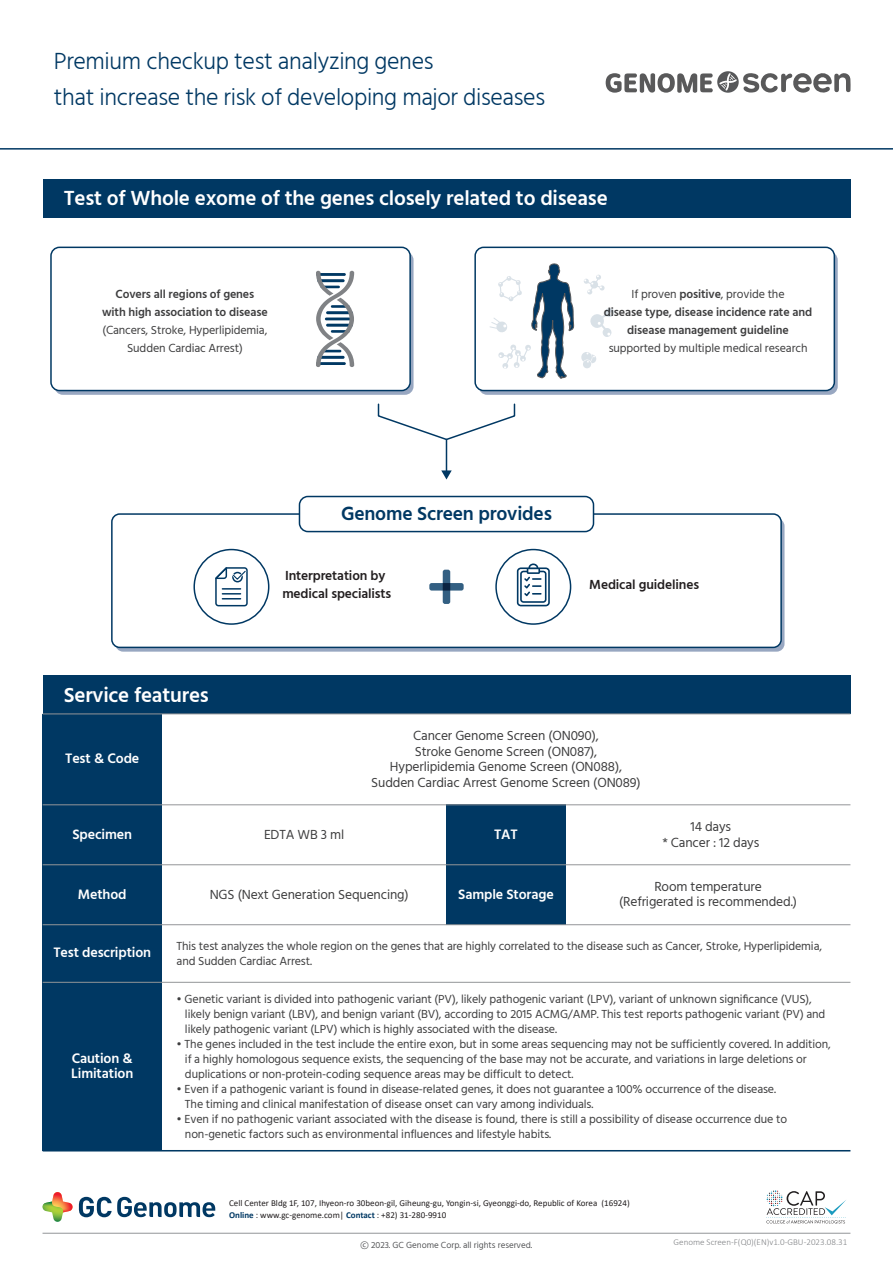
<style>
.page{position:relative;width:893px;height:1263px;background:#fff}
.page>*{position:absolute;margin:0;border:0;box-sizing:border-box;transform-origin:0 0}
.t1{font:300 24px/36.6px "Hind";letter-spacing:-.015em;color:#003863}
.t2{font:600 21px "Hind";letter-spacing:-.01em;color:#fff}
.t3{font:600 19.5px "Hind";letter-spacing:-.01em;color:#003863}
.t4{font:600 14.1px/15.5px "Hind";letter-spacing:-.01em;color:#fff}
.t5{font:13.5px/15.5px "Hind";letter-spacing:-.01em;color:#3e3e3f;text-align:center}
.t6{font:600 13.5px/18px "Hind";letter-spacing:-.01em;color:#231f20}
.t7{font:12px/15px "Hind";letter-spacing:-.01em;color:#3e3e3f}
.t8{font:600 12px/18px "Hind";letter-spacing:-.01em;color:#3e3e3f;text-align:center}
.t9{font:9px/12px "Calibri";color:#231f20}
.t10{font:300 9px "Calibri";color:#808285}
.t11{font:9px "Hind";color:#57585a}
.s1{font-weight:400}
.s2{font-weight:700;color:#003863}
.s3{font-family:"SD Gothic Neoa d Rg"}
</style>
<div class="page">
<div style="left:115px;top:518px;width:669px;height:134px;background:linear-gradient(to right,#8d9fba,#8d9fba);border-radius:8px"></div>
<div style="left:54px;top:252px;width:360px;height:143px;background:linear-gradient(to right,#9aa9c2,#97a6c0);border-radius:9px"></div>
<div style="left:479px;top:252px;width:359px;height:143px;background:linear-gradient(to right,#99a8c2,#97a6c0);border-radius:9px"></div>
<div style="left:112px;top:514px;width:669px;height:133px;background:#fff;border-radius:8px"></div>
<div style="left:111px;top:513px;width:671px;height:135px;border:2px solid #003863;border-radius:8px"></div>
<div style="left:299px;top:496px;width:294px;height:36px;background:#fff;border-radius:9px"></div>
<div style="left:299px;top:496px;width:295px;height:36px;border:2px solid #003863;border-radius:9px"></div>
<div style="left:51px;top:247px;width:359px;height:144px;background:#fff;border-radius:9px"></div>
<div style="left:50px;top:247px;width:361px;height:144px;border:2px solid #003863;border-radius:9px"></div>
<div style="left:475px;top:247px;width:359px;height:144px;background:#fff;border-radius:9px"></div>
<div style="left:474px;top:247px;width:361px;height:144px;border:2px solid #003863;border-radius:9px"></div>
<div style="left:43px;top:676px;width:807px;height:38px;background:#003863"></div>
<div style="left:43px;top:714px;width:119px;height:437px;background:#003863"></div>
<div style="left:446px;top:805px;width:120px;height:120px;background:#003863"></div>
<hr style="left:43px;top:1150px;width:807px;height:1px;background:#003863">
<hr style="left:43px;top:804px;width:807px;height:1px;background:#939598">
<hr style="left:43px;top:864px;width:807px;height:1px;background:#939598">
<hr style="left:43px;top:924px;width:807px;height:1px;background:#939598">
<hr style="left:43px;top:714px;width:807px;height:1px;background:#939598">
<hr style="left:43px;top:982px;width:807px;height:1px;background:#939598">
<div style="left:43px;top:180px;width:807px;height:38px;background:#003863"></div>
<hr style="left:0;top:148px;width:893px;height:2px;background:#003863">
<svg style="left:766px;top:1190px;width:80px;height:33px"></svg>
<svg style="left:79px;top:1197px;width:136px;height:20px"></svg>
<svg style="left:43px;top:1192px;width:30px;height:30px"></svg>
<hr style="left:43px;top:1233px;width:807px;height:1px;background:#939598">
<svg style="left:606px;top:71px;width:245px;height:22px"></svg>
<svg style="left:316px;top:271px;width:39px;height:96px"></svg>
<svg style="left:590px;top:308px;width:24px;height:29px"></svg>
<svg style="left:584px;top:274px;width:21px;height:21px"></svg>
<svg style="left:581px;top:352px;width:15px;height:17px"></svg>
<svg style="left:490px;top:263px;width:84px;height:116px"></svg>
<svg style="left:377px;top:403px;width:139px;height:38px"></svg>
<hr style="left:446px;top:439px;width:1px;height:33px;background:#003863">
<svg style="left:441px;top:470px;width:11px;height:9px"></svg>
<div style="left:443px;top:570px;width:7px;height:34px;background:#335f82;border-radius:2px"></div>
<svg style="left:429px;top:583px;width:35px;height:7px"></svg>
<svg style="left:215px;top:567px;width:33px;height:40px"></svg>
<div style="left:193px;top:549px;width:76px;height:76px;border:2px solid #003863;border-radius:50%"></div>
<div style="left:495px;top:549px;width:76px;height:76px;border:2px solid #003863;border-radius:50%"></div>
<svg style="left:517px;top:563px;width:33px;height:43px"></svg>
<h1 class="t1" style="left:54px;top:44px;width:493px">Premium checkup test analyzing genes<br>that increase the risk of developing major diseases</h1>
<h2 class="t2" style="left:64px;top:184px;width:546px">Test of Whole exome of the genes closely related to disease</h2>
<p class="t8" style="left:102px;top:285px;width:167px">Covers all regions of genes<br>with high association to disease</p>
<p class="t7" style="left:102px;top:321px;width:166px;line-height:18px;text-align:center">(Cancers, Stroke, Hyperlipidemia,<br>Sudden Cardiac Arrest)</p>
<p class="t8" style="left:604px;top:285px;width:210px"><span class="s1">If proven</span> positive<span class="s1">, provide the<br></span>disease type, disease incidence rate and disease management guideline</p>
<p class="t7" style="left:609px;top:341px;width:200px">supported by multiple medical research</p>
<h2 class="t2" style="left:64px;top:680px;width:147px">Service features</h2>
<p class="t4" style="left:65px;top:751px;width:76px">Test &amp; Code</p>
<h3 class="t3" style="left:341px;top:500px;width:212px">Genome Screen provides</h3>
<p class="t6" style="left:282px;top:567px;width:110px">Interpretation by medical specialists</p>
<p class="t6" style="left:589px;top:576px;width:111px">Medical guidelines</p>
<p class="t5" style="left:371px;top:729px;width:271px">Cancer Genome Screen (ON090),<br>Stroke Genome Screen (ON087), Hyperlipidemia Genome Screen (ON088), Sudden Cardiac Arrest Genome Screen (ON089)</p>
<p class="t4" style="left:72px;top:827px;width:61px">Specimen</p>
<p class="t4" style="left:78px;top:887px;width:50px">Method</p>
<p class="t4" style="left:53px;top:946px;width:99px">Test description</p>
<p class="t4" style="left:71px;top:1051px;width:64px">Caution &amp;<br>Limitation</p>
<p class="t5" style="left:264px;top:827px;width:82px">EDTA WB 3 ml</p>
<p class="t4" style="left:494px;top:827px;width:25px">TAT</p>
<p class="t5" style="left:662px;top:819px;width:98px">14 days<br>* Cancer : 12 days</p>
<p class="t5" style="left:619px;top:879px;width:179px">Room temperature (Refrigerated is recommended.)</p>
<p class="t4" style="left:458px;top:887px;width:97px">Sample Storage</p>
<p class="t7" style="left:177px;top:939px;width:647px">This test analyzes the whole region on the genes that are highly correlated to the disease such as Cancer, Stroke, Hyperlipidemia, and Sudden Cardiac Arrest.</p>
<p class="t7" style="left:185px;top:992px;width:642px;text-indent:-8px">• Genetic variant is divided into pathogenic variant (PV), likely pathogenic variant (LPV), variant of unknown significance (VUS), likely benign variant (LBV), and benign variant (BV), according to 2015 ACMG/AMP. This test reports pathogenic variant (PV) and likely pathogenic variant (LPV) which is highly associated with the disease.</p>
<p class="t7" style="left:185px;top:1037px;width:647px;text-indent:-8px">• The genes included in the test include the entire exon, but in some areas sequencing may not be sufficiently covered. In addition, if a highly homologous sequence exists, the sequencing of the base may not be accurate, and variations in large deletions or duplications or non-protein-coding sequence areas may be difficult to detect.</p>
<p class="t7" style="left:185px;top:1082px;width:593px;text-indent:-8px">• Even if a pathogenic variant is found in disease-related genes, it does not guarantee a 100% occurrence of the disease.<br>The timing and clinical manifestation of disease onset can vary among individuals.</p>
<p class="t7" style="left:185px;top:1112px;width:604px;text-indent:-8px">• Even if no pathogenic variant associated with the disease is found, there is still a possibility of disease occurrence due to non-genetic factors such as environmental influences and lifestyle habits.</p>
<p class="t5" style="left:210px;top:887px;width:200px">NGS (Next Generation Sequencing)</p>
<p class="t9" style="left:229px;top:1197px;width:402px">Cell Center Bldg 1F, 107, Ihyeon-ro 30beon-gil, Giheung-gu, Yongin-si, Gyeonggi-do, Republic of Korea (16924)<br><span class="s2">Online</span> : www.gc-genome.com| <span class="s2">Contact</span> : +82) 31-280-9910</p>
<p class="t11" style="left:361px;top:1239px;width:173px"><span class="s3">ⓒ</span> 2023. GC Genome Corp. all rights reserved.</p>
<p class="t10" style="left:674px;top:1236px;width:175px">Genome Screen-F(Q0)(EN)v1.0-GBU-2023.08.31</p>
</div>
